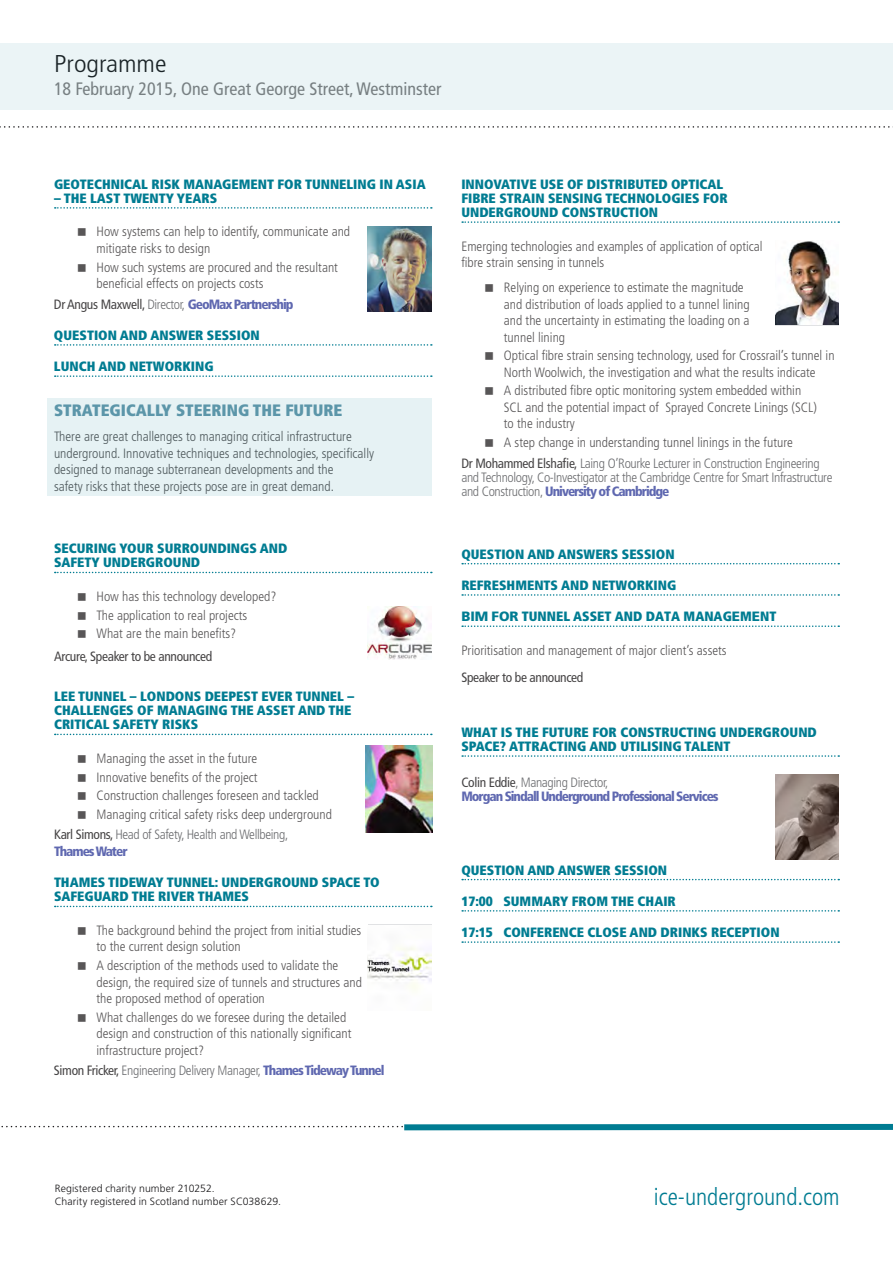
<style>
.page{position:relative;width:893px;height:1263px;background:#fff}
.page>*{position:absolute;margin:0;border:0;box-sizing:border-box;transform-origin:0 0}
.t1{font:300 condensed 24.3px "Frutiger";color:#181719;scale:1.11 1}
.t2{font:300 condensed 24px "Frutiger";color:#007c92}
.t3{font:condensed 18px "Frutiger";color:#7f7d7e}
.p_session_H{font:900 condensed 16.5px "Frutiger";color:#6699ac}
.p_intro{font:300 condensed 13.5px/16.5px "Frutiger";color:#585657}
.P_heading{font:900 condensed 13.5px/14.2px "Frutiger";color:#007c92}
.P_credit{font:300 condensed 13.5px/14.2px "Frutiger";letter-spacing:-.025em;color:#6c6d70}
.P_credit-2{font:900 condensed 13.5px/14.2px "Frutiger";letter-spacing:-.075em;color:#5f68b0}
.P_credit-3{font:condensed 13.5px "Frutiger";letter-spacing:-.025em;color:#464445}
.Body_Copy{font:300 10.5px "Frutiger";letter-spacing:.01em;color:#181719}
.s1{font-weight:400;color:#464445}
.s2{font-weight:300;color:#6c6d70}
.s3{font-weight:900;color:#5f68b0}
.s4{font-stretch:normal}
</style>
<div class="page">
<svg style="left:1px;top:1126px;width:402px;height:1px"></svg>
<div style="left:404px;top:1124px;width:489px;height:6px;background:#007c92"></div>
<svg style="left:55px;top:207px;width:377px;height:2px"></svg>
<svg style="left:55px;top:344px;width:377px;height:2px"></svg>
<svg style="left:55px;top:375px;width:377px;height:2px"></svg>
<svg style="left:55px;top:572px;width:377px;height:1px"></svg>
<svg style="left:55px;top:734px;width:377px;height:1px"></svg>
<svg style="left:55px;top:906px;width:377px;height:1px"></svg>
<svg style="left:462px;top:221px;width:377px;height:2px"></svg>
<svg style="left:462px;top:563px;width:377px;height:1px"></svg>
<svg style="left:462px;top:594px;width:377px;height:2px"></svg>
<svg style="left:462px;top:625px;width:377px;height:2px"></svg>
<svg style="left:462px;top:755px;width:377px;height:2px"></svg>
<svg style="left:462px;top:879px;width:377px;height:1px"></svg>
<svg style="left:462px;top:910px;width:377px;height:1px"></svg>
<svg style="left:462px;top:941px;width:377px;height:2px"></svg>
<img style="left:775px;top:241px;width:64px;height:84px">
<img style="left:775px;top:775px;width:64px;height:85px">
<div style="left:0;top:43px;width:893px;height:66px;background:#ebf4f6"></div>
<svg style="left:0;top:126px;width:893px;height:2px"></svg>
<img style="left:368px;top:606px;width:63px;height:54px">
<div style="left:48px;top:398px;width:384px;height:98px;background:#e6f2f4"></div>
<img style="left:368px;top:227px;width:63px;height:85px">
<img style="left:365px;top:746px;width:67px;height:86px">
<img style="left:367px;top:947px;width:65px;height:44px">
<p class="t1" style="left:54px;top:50px;width:103px">Programme</p>
<p class="t3" style="left:54px;top:79px;width:389px">18 February 2015, One Great George Street, Westminster</p>
<p class="P_heading" style="left:54px;top:177px;width:373px">GEOTECHNICAL RISK MANAGEMENT FOR TUNNELING IN ASIA</p>
<p class="P_heading" style="left:54px;top:191px;width:165px">– THE LAST TWENTY YEARS</p>
<p class="p_intro" style="left:97px;top:224px;width:255px">How systems can help to identify, communicate and mitigate risks to design</p>
<p class="p_intro" style="left:97px;top:259px;width:243px">How such systems are procured and the resultant beneficial effects on projects costs</p>
<p class="P_credit-2" style="left:54px;top:297px;width:241px"><span class="s1">Dr Angus Maxwell,</span> <span class="s2">Director,</span> GeoMax Partnership</p>
<p class="P_heading" style="left:54px;top:328px;width:207px">QUESTION AND ANSWER SESSION</p>
<p class="P_heading" style="left:54px;top:359px;width:161px">LUNCH AND NETWORKING</p>
<p class="p_session_H" style="left:54px;top:400px;width:290px">STRATEGICALLY STEERING THE FUTURE</p>
<p class="p_intro" style="left:54px;top:428px;width:322px">There are great challenges to managing critical infrastructure underground. Innovative techniques and technologies, specifically designed to manage subterranean developments and the<br>safety risks that these projects pose are in great demand.</p>
<p class="P_heading" style="left:54px;top:541px;width:235px">SECURING YOUR SURROUNDINGS AND<br>SAFETY UNDERGROUND</p>
<p class="p_intro" style="left:97px;top:588px;width:181px">How has this technology developed?</p>
<p class="p_intro" style="left:97px;top:607px;width:152px">The application to real projects</p>
<p class="p_intro" style="left:97px;top:625px;width:141px">What are the main benefits?</p>
<p class="P_credit-3" style="left:54px;top:649px;width:160px">Arcure, Speaker to be announced</p>
<p class="P_heading" style="left:54px;top:689px;width:302px">LEE TUNNEL – LONDONS DEEPEST EVER TUNNEL –<br>CHALLENGES OF MANAGING THE ASSET AND THE<br>CRITICAL SAFETY RISKS</p>
<p class="p_intro" style="left:97px;top:750px;width:162px">Managing the asset in the future</p>
<p class="p_intro" style="left:97px;top:769px;width:163px">Innovative benefits of the project</p>
<p class="p_intro" style="left:97px;top:787px;width:224px">Construction challenges foreseen and tackled</p>
<p class="p_intro" style="left:97px;top:806px;width:237px">Managing critical safety risks deep underground</p>
<p class="P_credit" style="left:54px;top:827px;width:236px;line-height:16.5px"><span class="s1">Karl Simons,</span> Head of Safety, Health and Wellbeing,<br><span class="s3">Thames Water</span></p>
<p class="P_heading" style="left:54px;top:875px;width:327px">THAMES TIDEWAY TUNNEL: UNDERGROUND SPACE TO<br>SAFEGUARD THE RIVER THAMES</p>
<p class="p_intro" style="left:97px;top:922px;width:266px">The background behind the project from initial studies to the current design solution</p>
<p class="p_intro" style="left:97px;top:957px;width:267px">A description of the methods used to validate the design, the required size of tunnels and structures and the proposed method of operation</p>
<p class="p_intro" style="left:97px;top:1009px;width:257px">What challenges do we foresee during the detailed design and construction of this nationally significant infrastructure project?</p>
<p class="P_credit" style="left:54px;top:1064px;width:332px"><span class="s1">Simon Fricker,</span> Engineering Delivery Manager, <span class="s3">Thames Tideway Tunnel</span></p>
<p class="P_heading" style="left:461px;top:177px;width:268px">INNOVATIVE USE OF DISTRIBUTED OPTICAL<br>FIBRE STRAIN SENSING TECHNOLOGIES FOR<br>UNDERGROUND CONSTRUCTION</p>
<p class="p_intro" style="left:461px;top:238px;width:303px">Emerging technologies and examples of application of optical fibre strain sensing in tunnels</p>
<p class="p_intro" style="left:504px;top:279px;width:247px">Relying on experience to estimate the magnitude and distribution of loads applied to a tunnel lining and the uncertainty in estimating the loading on a tunnel lining</p>
<p class="p_intro" style="left:504px;top:348px;width:332px">Optical fibre strain sensing technology, used for Crossrail’s tunnel in<br>North Woolwich, the investigation and what the results indicate</p>
<p class="p_intro" style="left:504px;top:383px;width:314px">A distributed fibre optic monitoring system embedded within<br>SCL and the potential impact of Sprayed Concrete Linings (SCL) to the industry</p>
<p class="p_intro" style="left:504px;top:434px;width:290px">A step change in understanding tunnel linings in the future</p>
<p class="P_credit" style="left:461px;top:456px;width:373px"><span class="s1">Dr Mohammed Elshafie,</span> Laing O’Rourke Lecturer in Construction Engineering and Technology, Co-Investigator at the Cambridge Centre for Smart Infrastructure and Construction, <span class="s3">University of Cambridge</span></p>
<p class="P_heading" style="left:461px;top:547px;width:215px">QUESTION AND ANSWERS SESSION</p>
<p class="P_heading" style="left:461px;top:578px;width:216px">REFRESHMENTS AND NETWORKING</p>
<p class="P_heading" style="left:461px;top:609px;width:316px"><span class="s4">BIM FOR</span> TUNNEL ASSET AND DATA MANAG<span class="s4">E</span>M<span class="s4">E</span>NT</p>
<p class="p_intro" style="left:461px;top:642px;width:267px">Prioritisation and management of major client’s assets</p>
<p class="P_credit-3" style="left:461px;top:669px;width:124px">Speaker to be announced</p>
<p class="P_heading" style="left:461px;top:725px;width:357px">WHAT IS THE FUTURE FOR CONSTRUCTING UNDERGROUND<br>SPACE? ATTRACTING AND UTILISING TALENT</p>
<p class="P_credit-2" style="left:461px;top:775px;width:259px"><span class="s1">Colin Eddie</span><span class="s2">, Managing Director,<br></span>Morgan Sindall Underground Professional Services</p>
<p class="P_heading" style="left:461px;top:863px;width:207px">QUESTION AND ANSWER SESSION</p>
<p class="P_heading" style="left:461px;top:894px;width:216px">17:00 SUMMARY FROM THE CHAIR</p>
<p class="P_heading" style="left:461px;top:925px;width:320px">17:15 CONFERENCE CLOSE AND DRINKS RECEPTION</p>
<p class="Body_Copy" style="left:55px;top:1182px;width:161px">Registered charity number 210252.</p>
<p class="Body_Copy" style="left:55px;top:1196px;width:228px">Charity registered in Scotland number SC038629.</p>
<p class="t2" style="left:654px;top:1183px;width:187px">ice-underground.com</p>
</div>
